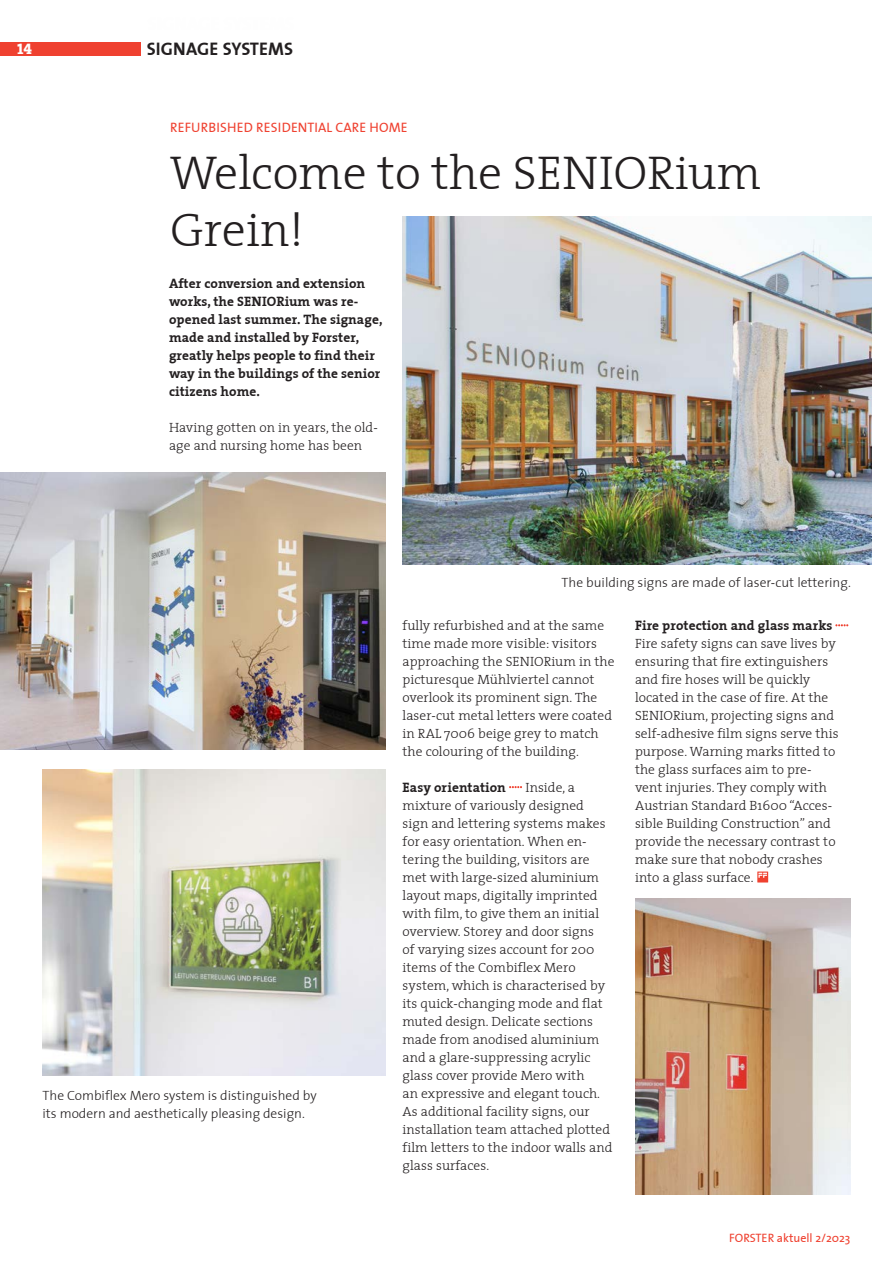
<style>
.page{position:relative;width:893px;height:1263px;background:#fff}
.page>*{position:absolute;margin:0;border:0;box-sizing:border-box;transform-origin:0 0}
.fa_Titel1{font:48px/57px "The Serif Light Plain";color:#231f20}
.t1{font:18px "The Sans Bold Plain";letter-spacing:.01em;color:#231f20}
.t2{font:15px "The Serif Extra Bold Caps";color:#fff}
.fa_Fließtext{font:13.5px/18px "The Serif Light Plain";letter-spacing:.005em;color:#231f20}
.fa_Fließtext-2{font:13.5px/18px "The Serif Bold Plain";letter-spacing:.005em;color:#231f20}
.fa_Bildtext{font:13.5px/18px "The Sans Light Plain";color:#231f20}
.fa_Titel1-2{font:13.5px "The Sans Plain";letter-spacing:.01em;color:#ef4130}
.t3{font:12px "The Sans Plain";color:#ef4130}
.s1{font-family:"The Serif Bold Plain"}
</style>
<div class="page">
<div style="left:0;top:43px;width:140px;height:13px;background:#ef4130"></div>
<svg style="left:509px;top:786px;width:13px;height:2px"></svg>
<svg style="left:835px;top:624px;width:13px;height:2px"></svg>
<svg style="left:757px;top:871px;width:11px;height:11px"></svg>
<svg style="left:758px;top:873px;width:9px;height:5px"></svg>
<img style="left:403px;top:217px;width:469px;height:347px">
<img style="left:0;top:473px;width:386px;height:277px">
<img style="left:43px;top:770px;width:343px;height:305px">
<img style="left:635px;top:899px;width:215px;height:296px">
<p class="t2" style="left:17px;top:36px;width:16px">14</p>
<h2 class="t1" style="left:147px;top:34px;width:148px">SIGNAGE SYSTEMS</h2>
<h1 class="fa_Titel1-2" style="left:170px;top:116px;width:239px">REFURBISHED RESIDENTIAL CARE HOME</h1>
<h1 class="fa_Titel1" style="left:170px;top:143px;width:592px">Welcome to the SENIORium<br>Grein!</h1>
<p class="fa_Fließtext-2" style="left:169px;top:274px;width:215px">After conversion and extension works, the SENIORium was re&shy;opened last summer. The signage, made and installed by Forster, greatly helps people to find their way in the buildings of the senior citizens home.</p>
<p class="fa_Fließtext" style="left:169px;top:418px;width:210px">Having gotten on in years, the old&shy;age and nursing home has been</p>
<p class="fa_Bildtext" style="left:43px;top:1086px;width:276px">The Combiflex Mero system is distinguished by its modern and aesthetically pleasing design.</p>
<p class="fa_Bildtext" style="left:562px;top:573px;width:291px">The building signs are made of laser-cut lettering.</p>
<p class="fa_Fließtext" style="left:403px;top:616px;width:213px">fully refurbished and at the same time made more visible: visitors approaching the SENIORium in the picturesque Mühlviertel cannot overlook its prominent sign. The laser-cut metal letters were coated in RAL 7006 beige grey to match the colouring of the building.</p>
<p class="fa_Fließtext-2" style="left:403px;top:778px;width:105px">Easy orientation</p>
<p class="fa_Fließtext" style="left:403px;top:778px;width:211px;text-indent:123px">Inside, a mixture of variously designed sign and lettering systems makes for easy orientation. When en&shy;tering the building, visitors are met with large-sized aluminium layout maps, digitally imprinted with film, to give them an initial overview. Storey and door signs<br>of varying sizes account for 200 items of the Combiflex Mero system, which is characterised by its quick-changing mode and flat muted design. Delicate sections made from anodised aluminium and a glare-suppressing acrylic glass cover provide Mero with<br>an expressive and elegant touch.<br>As additional facility signs, our installation team attached plotted film letters to the indoor walls and glass surfaces.</p>
<p class="fa_Fließtext" style="left:635px;top:616px;width:205px"><span class="s1">Fire protection and glass marks<br></span>Fire safety signs can save lives by ensuring that fire extinguishers and fire hoses will be quickly located in the case of fire. At the<br>SENIORium, projecting signs and self-adhesive film signs serve this purpose. Warning marks fitted to the glass surfaces aim to pre&shy;vent injuries. They comply with<br>Austrian Standard B1600 “Acces&shy;sible Building Construction” and provide the necessary contrast to make sure that nobody crashes into a glass surface.</p>
<p class="t3" style="left:729px;top:1228px;width:123px">FORSTER aktuell 2/2023</p>
</div>
